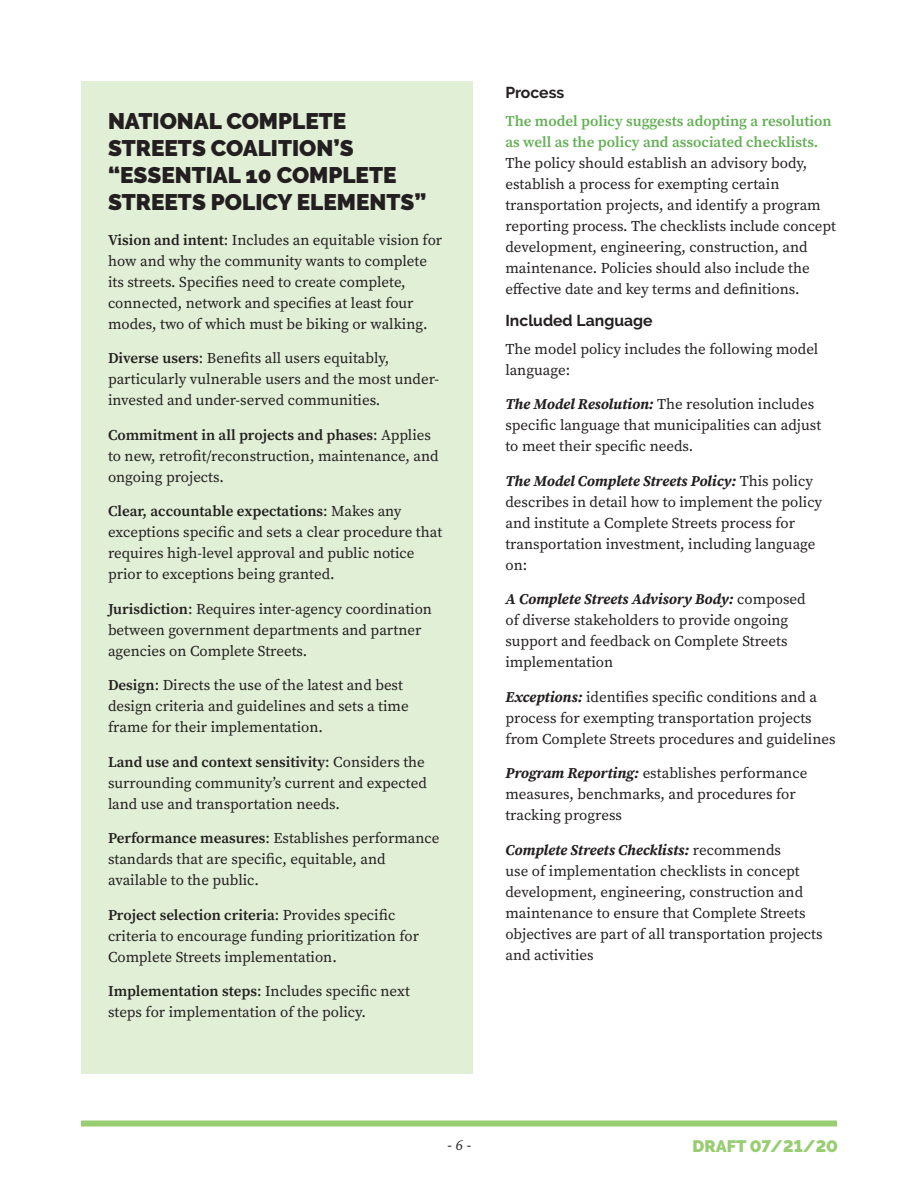
<style>
.page{position:relative;width:918px;height:1188px;background:#fff}
.page>*{position:absolute;margin:0;border:0;box-sizing:border-box;transform-origin:0 0}
.Sidebar_Header{font:900 22.5px/27px "Raleway";color:#231f20}
.t1{font:900 16.65px "Raleway";color:#99cd72}
.Header_3{font:700 15.75px "Raleway";color:#231f20}
.Body{font:15px/21px "Source Serif Variable";color:#231f20}
.Action_Item{font:15px/21px "Source Serif Variable";color:#231f20}
.t2{font:italic 15px "Source Serif Variable";color:#231f20}
.s1{color:#64af55}
.s2{font-style:italic}
</style>
<div class="page">
<div style="left:81px;top:1120px;width:756px;height:6px;background:#99cd72"></div>
<div style="left:81px;top:81px;width:391px;height:993px;background:#e1efd6"></div>
<p class="Sidebar_Header" style="left:108px;top:108px;width:320px">NATIONAL COMPLETE<br>STREETS COALITION’S “ESSENTIAL 10 COMPLETE<br>STREETS POLICY ELEMENTS”</p>
<p class="Body" style="left:108px;top:229px;width:336px">Vision and intent: Includes an equitable vision for how and why the community wants to complete its streets. Specifies need to create complete, connected, network and specifies at least four modes, two of which must be biking or walking.</p>
<p class="Body" style="left:108px;top:348px;width:333px">Diverse users: Benefits all users equitably, particularly vulnerable users and the most under&shy;invested and under-served communities.</p>
<p class="Body" style="left:108px;top:424px;width:332px">Commitment in all projects and phases: Applies to new, retrofit/reconstruction, maintenance, and ongoing projects.</p>
<p class="Body" style="left:108px;top:501px;width:336px">Clear, accountable expectations: Makes any exceptions specific and sets a clear procedure that requires high-level approval and public notice prior to exceptions being granted.</p>
<p class="Body" style="left:108px;top:598px;width:326px">Jurisdiction: Requires inter-agency coordination between government departments and partner agencies on Complete Streets.</p>
<p class="Body" style="left:108px;top:675px;width:302px">Design: Directs the use of the latest and best design criteria and guidelines and sets a time frame for their implementation.</p>
<p class="Body" style="left:108px;top:751px;width:320px">Land use and context sensitivity: Considers the surrounding community’s current and expected land use and transportation needs.</p>
<p class="Body" style="left:108px;top:828px;width:333px">Performance measures: Establishes performance standards that are specific, equitable, and available to the public.</p>
<p class="Body" style="left:108px;top:904px;width:313px">Project selection criteria: Provides specific criteria to encourage funding prioritization for<br>Complete Streets implementation.</p>
<p class="Body" style="left:108px;top:981px;width:304px">Implementation steps: Includes specific next steps for implementation of the policy.</p>
<p class="Header_3" style="left:505px;top:83px;width:60px">Process</p>
<p class="Body" style="left:505px;top:110px;width:332px"><span class="s1">The model policy suggests adopting a resolution as well as the policy and associated checklists.<br></span>The policy should establish an advisory body, establish a process for exempting certain transportation projects, and identify a program reporting process. The checklists include concept development, engineering, construction, and maintenance. Policies should also include the effective date and key terms and definitions.</p>
<p class="Header_3" style="left:505px;top:312px;width:149px">Included Language</p>
<p class="Body" style="left:505px;top:338px;width:314px">The model policy includes the following model language:</p>
<p class="Action_Item" style="left:505px;top:394px;width:317px"><span class="s2">The Model Resolution:</span> The resolution includes specific language that municipalities can adjust to meet their specific needs.</p>
<p class="Action_Item" style="left:505px;top:470px;width:318px"><span class="s2">The Model Complete Streets Policy:</span> This policy describes in detail how to implement the policy and institute a Complete Streets process for transportation investment, including language on:</p>
<p class="Action_Item" style="left:505px;top:589px;width:302px"><span class="s2">A Complete Streets Advisory Body:</span> composed of diverse stakeholders to provide ongoing support and feedback on Complete Streets implementation</p>
<p class="Action_Item" style="left:505px;top:686px;width:332px"><span class="s2">Exceptions:</span> identifies specific conditions and a process for exempting transportation projects from Complete Streets procedures and guidelines</p>
<p class="Action_Item" style="left:505px;top:763px;width:303px"><span class="s2">Program Reporting:</span> establishes performance measures, benchmarks, and procedures for tracking progress</p>
<p class="Action_Item" style="left:505px;top:839px;width:319px"><span class="s2">Complete Streets Checklists:</span> recommends<br>use of implementation checklists in concept development, engineering, construction and maintenance to ensure that Complete Streets objectives are part of all transportation projects and activities</p>
<p class="t2" style="left:447px;top:1135px;width:25px">- 6 -</p>
<p class="t1" style="left:693px;top:1137px;width:147px">DRAFT 07/21/20</p>
</div>
